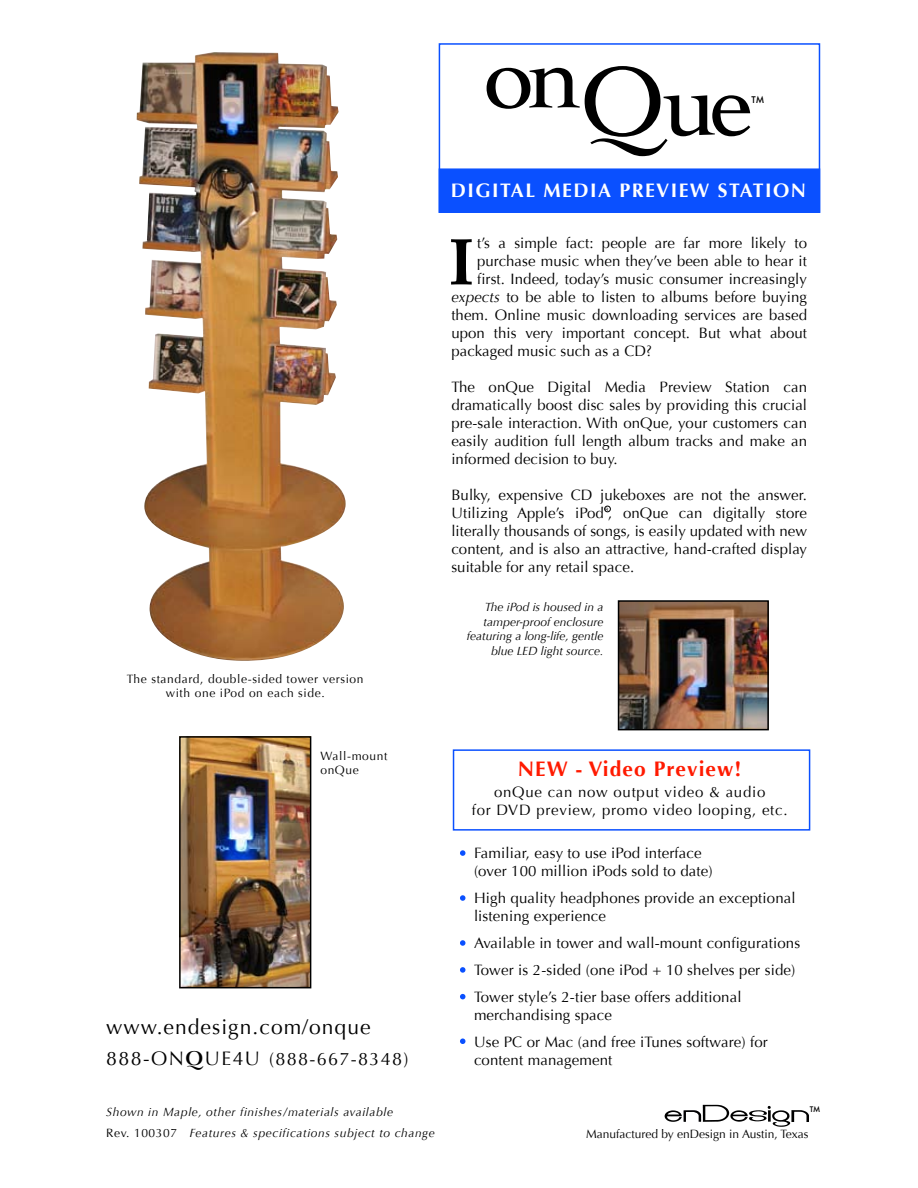
<style>
.page{position:relative;width:918px;height:1188px;background:#fff}
.page>*{position:absolute;margin:0;border:0;box-sizing:border-box;transform-origin:0 0}
.t1{font:21px "Optima";letter-spacing:.05em;color:#000}
.t2{font:700 21px "Optima";letter-spacing:.05em;color:#ff1a00}
.t3{font:700 19.5px "Optima";letter-spacing:.075em;color:#fff}
.t4{font:18px "Optima";letter-spacing:.075em;color:#000}
.t5{font:15px/18px "Optima";letter-spacing:.005em;color:#000}
.t6{font:15px/18px "Optima";letter-spacing:.05em;color:#000;text-align:center}
.t7{font:italic 12px "Optima";letter-spacing:.05em;color:#000}
.t8{font:italic 12px/14.4px "Optima";color:#000;text-align:right}
.t9{font:12px/14.4px "Optima";letter-spacing:.05em;color:#000;text-align:center}
.t10{font:12px "Optima";color:#000}
.t11{font:500 9px "Futura";color:#000}
.t12{font:500 7.5px "Futura";color:#000}
.t13{font:4.5px "Arial";color:#000}
.s1{font-style:italic}
.s2{font-size:19.5px}
.s3{font-family:"Cochin";font-weight:700;font-size:21px}
.s4{font-style:normal}
</style>
<div class="page">
<svg style="left:487px;top:66px;width:263px;height:90px"></svg>
<svg style="left:665px;top:1105px;width:144px;height:22px"></svg>
<div style="left:439px;top:168px;width:381px;height:45px;background:#0a50ff;border:2px solid #0a50ff"></div>
<svg style="left:460px;top:850px;width:5px;height:6px"></svg>
<svg style="left:460px;top:895px;width:5px;height:6px"></svg>
<svg style="left:460px;top:940px;width:5px;height:6px"></svg>
<svg style="left:460px;top:967px;width:5px;height:6px"></svg>
<svg style="left:460px;top:994px;width:5px;height:5px"></svg>
<svg style="left:460px;top:1038px;width:5px;height:6px"></svg>
<svg style="left:451px;top:239px;width:21px;height:46px"></svg>
<div style="left:604px;top:506px;width:7px;height:6px;border:1px solid #000;border-radius:50%"></div>
<img style="left:137px;top:52px;width:209px;height:609px">
<img style="left:621px;top:603px;width:145px;height:124px">
<div style="left:618px;top:600px;width:151px;height:130px;border:2px solid #000"></div>
<img style="left:182px;top:739px;width:126px;height:246px">
<div style="left:453px;top:749px;width:357px;height:82px;border:2px solid #0a50ff"></div>
<div style="left:439px;top:43px;width:381px;height:170px;border:2px solid #0a50ff"></div>
<div style="left:179px;top:736px;width:132px;height:252px;border:2px solid #000"></div>
<p class="t11" style="left:751px;top:93px;width:14px">TM</p>
<p class="t9" style="left:127px;top:672px;width:238px">The standard, double-sided tower version with one iPod on each side.</p>
<h2 class="t3" style="left:451px;top:179px;width:357px">DIGITAL MEDIA PREVIEW STATION</h2>
<p class="t5" style="left:477px;top:234px;width:331px">t’s a simple fact: people are far more likely to</p>
<p class="t5" style="left:477px;top:252px;width:331px">purchase music when they’ve been able to hear it</p>
<p class="t5" style="left:477px;top:270px;width:331px">first. Indeed, today’s music consumer increasingly</p>
<p class="t5" style="left:451px;top:288px;width:357px"><span class="s1">expects</span> to be able to listen to albums before buying</p>
<p class="t5" style="left:451px;top:306px;width:357px">them. Online music downloading services are based</p>
<p class="t5" style="left:451px;top:324px;width:357px">upon this very important concept. But what about</p>
<p class="t5" style="left:451px;top:342px;width:202px">packaged music such as a CD?</p>
<p class="t5" style="left:451px;top:378px;width:357px;text-align:justify">The onQue Digital Media Preview Station can dramatically boost disc sales by providing this crucial pre-sale interaction. With onQue, your customers can easily audition full length album tracks and make an informed decision to buy.</p>
<p class="t5" style="left:451px;top:486px;width:357px">Bulky, expensive CD jukeboxes are not the answer.<br>Utilizing Apple’s iPod , onQue can digitally store</p>
<p class="t13" style="left:605px;top:507px;width:5px">R</p>
<p class="t5" style="left:451px;top:522px;width:357px;text-align:justify">literally thousands of songs, is easily updated with new content, and is also an attractive, hand-crafted display suitable for any retail space.</p>
<p class="t8" style="left:467px;top:600px;width:138px">The iPod is housed in a tamper-proof enclosure featuring a long-life, gentle blue LED light source.</p>
<p class="t9" style="left:320px;top:749px;width:68px;text-align:left">Wall-mount onQue</p>
<h1 class="t1" style="left:106px;top:1014px;width:266px">www.endesign.com/onque</h1>
<p class="t4" style="left:106px;top:1048px;width:304px"><span class="s2">888-ON</span><span class="s3">Q</span><span class="s2">UE4U</span> (888-667-8348)</p>
<p class="t7" style="left:106px;top:1105px;width:288px">Shown in Maple, other finishes/materials available</p>
<p class="t7" style="left:106px;top:1126px;width:330px"><span class="s4">Rev. 100307</span> Features &amp; specifications subject to change</p>
<h1 class="t2" style="left:518px;top:757px;width:225px">NEW - Video Preview!</h1>
<p class="t6" style="left:472px;top:784px;width:317px">onQue can now output video &amp; audio<br>for DVD preview, promo video looping, etc.</p>
<p class="t5" style="left:474px;top:844px;width:240px">Familiar, easy to use iPod interface (over 100 million iPods sold to date)</p>
<p class="t5" style="left:474px;top:889px;width:323px">High quality headphones provide an exceptional listening experience</p>
<p class="t5" style="left:474px;top:930px;width:328px;line-height:27px">Available in tower and wall-mount configurations<br>Tower is 2-sided (one iPod + 10 shelves per side)<br>Tower style’s 2-tier base offers additional</p>
<p class="t5" style="left:474px;top:1002px;width:295px;line-height:27px">merchandising space<br>Use PC or Mac (and free iTunes software) for</p>
<p class="t5" style="left:474px;top:1051px;width:140px">content management</p>
<p class="t12" style="left:810px;top:1104px;width:12px">TM</p>
<p class="t10" style="left:586px;top:1127px;width:224px">Manufactured by enDesign in Austin, Texas</p>
</div>
